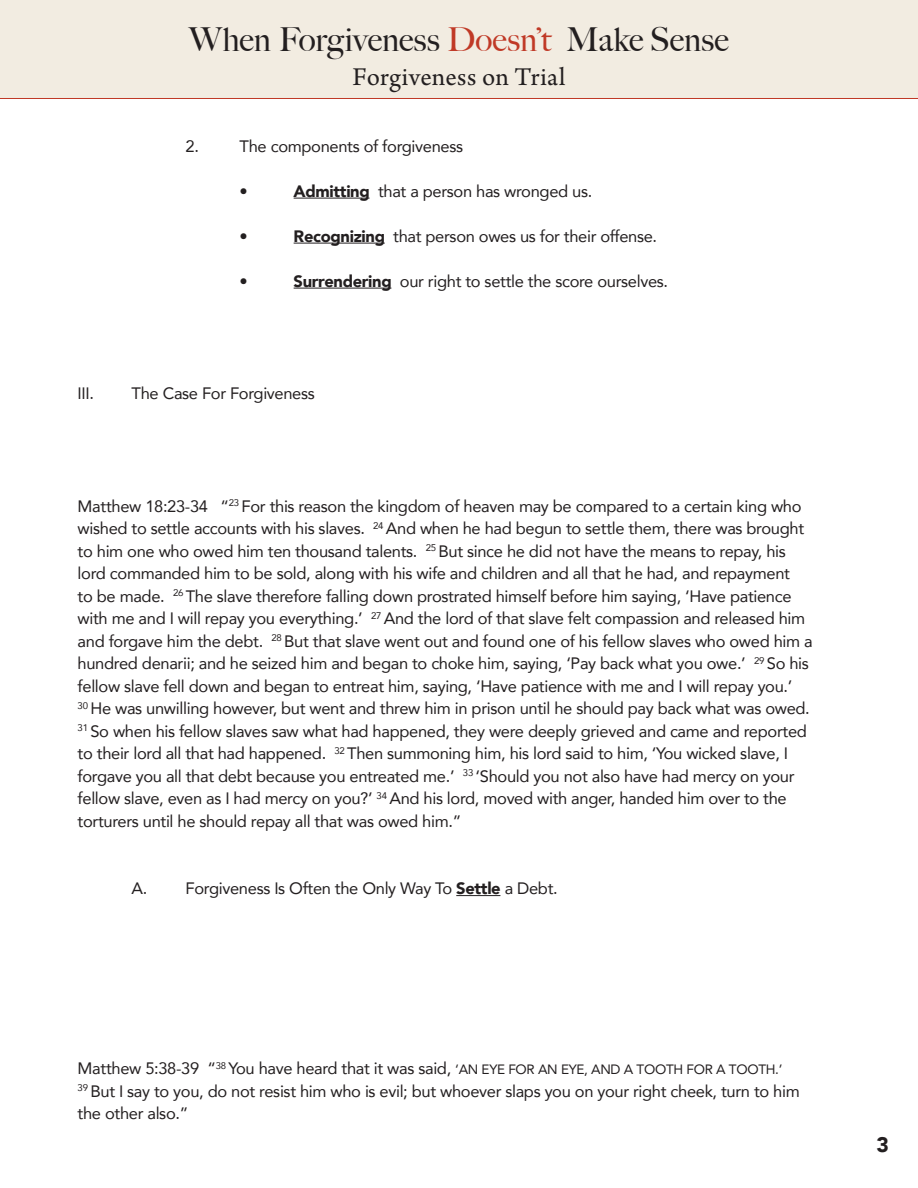
<style>
.page{position:relative;width:918px;height:1188px;background:#fff}
.page>*{position:absolute;margin:0;border:0;box-sizing:border-box;transform-origin:0 0}
.t1{font:500 33px "Big Caslon";color:#231f20}
.t2{font:27px "Arno Pro";letter-spacing:.015em;color:#231f20}
.t3{font:900 21px "Avenir";color:#231f20}
.t4{font:16.5px/22.5px "Avenir";letter-spacing:-.02em;color:#231f20}
.s1{color:#c03926}
.s2{font-weight:900}
.s3{font-size:13.5px}
</style>
<div class="page">
<div style="left:0;top:0;width:918px;height:99px;background:#f2ece1"></div>
<hr style="left:294px;top:198px;width:76px;height:1px;background:#231f20">
<hr style="left:294px;top:243px;width:91px;height:1px;background:#231f20">
<hr style="left:294px;top:288px;width:97px;height:1px;background:#231f20">
<hr style="left:456px;top:895px;width:44px;height:1px;background:#231f20">
<hr style="left:0;top:98px;width:918px;height:1px;background:#c03926">
<p class="t1" style="left:189px;top:20px;width:541px">When Forgiveness <span class="s1">Doesn’t</span> Make Sense</p>
<p class="t2" style="left:352px;top:62px;width:215px">Forgiveness on Trial</p>
<p class="t4" style="left:186px;top:134px;width:15px">2.</p>
<p class="t4" style="left:240px;top:134px;width:225px">The components of forgiveness</p>
<p class="t4" style="left:240px;top:179px;width:10px">•</p>
<p class="t4" style="left:294px;top:179px;width:300px"><span class="s2">Admitting</span> that a person has wronged us.</p>
<p class="t4" style="left:240px;top:224px;width:10px">•</p>
<p class="t4" style="left:294px;top:224px;width:365px"><span class="s2">Recognizing</span> that person owes us for their offense.</p>
<p class="t4" style="left:240px;top:269px;width:10px">•</p>
<p class="t4" style="left:294px;top:269px;width:376px"><span class="s2">Surrendering</span> our right to settle the score ourselves.</p>
<p class="t4" style="left:78px;top:382px;width:18px">III.</p>
<p class="t4" style="left:132px;top:382px;width:185px">The Case For Forgiveness</p>
<p class="t4" style="left:78px;top:494px;width:737px">Matthew 18:23-34 “<sup>23</sup> For this reason the kingdom of heaven may be compared to a certain king who wished to settle accounts with his slaves. <sup>24</sup> And when he had begun to settle them, there was brought to him one who owed him ten thousand talents. <sup>25</sup> But since he did not have the means to repay, his lord commanded him to be sold, along with his wife and children and all that he had, and repayment<br>to be made. <sup>26</sup> The slave therefore falling down prostrated himself before him saying, ‘Have patience with me and I will repay you everything.’ <sup>27</sup> And the lord of that slave felt compassion and released him and forgave him the debt. <sup>28</sup> But that slave went out and found one of his fellow slaves who owed him a hundred denarii; and he seized him and began to choke him, saying, ‘Pay back what you owe.’ <sup>29</sup> So his fellow slave fell down and began to entreat him, saying, ‘Have patience with me and I will repay you.’</p>
<p class="t4" style="left:78px;top:697px;width:734px"><sup>30</sup> He was unwilling however, but went and threw him in prison until he should pay back what was owed.<br><sup>31</sup> So when his fellow slaves saw what had happened, they were deeply grieved and came and reported to their lord all that had happened. <sup>32</sup> Then summoning him, his lord said to him, ‘You wicked slave, I forgave you all that debt because you entreated me.’ <sup>33</sup> ‘Should you not also have had mercy on your fellow slave, even as I had mercy on you?’ <sup>34</sup> And his lord, moved with anger, handed him over to the torturers until he should repay all that was owed him.”</p>
<p class="t4" style="left:132px;top:877px;width:428px">A. Forgiveness Is Often the Only Way To <span class="s2">Settle</span> a Debt.</p>
<p class="t4" style="left:78px;top:1057px;width:706px">Matthew 5:38-39 “<sup>38</sup> You have heard that it was said, <span class="s3">‘AN EYE FOR AN EYE, AND A TOOTH FOR A TOOTH.’</span></p>
<p class="t4" style="left:78px;top:1079px;width:724px"><sup>39</sup> But I say to you, do not resist him who is evil; but whoever slaps you on your right cheek, turn to him the other also.”</p>
<p class="t3" style="left:877px;top:1127px;width:14px">3</p>
</div>
